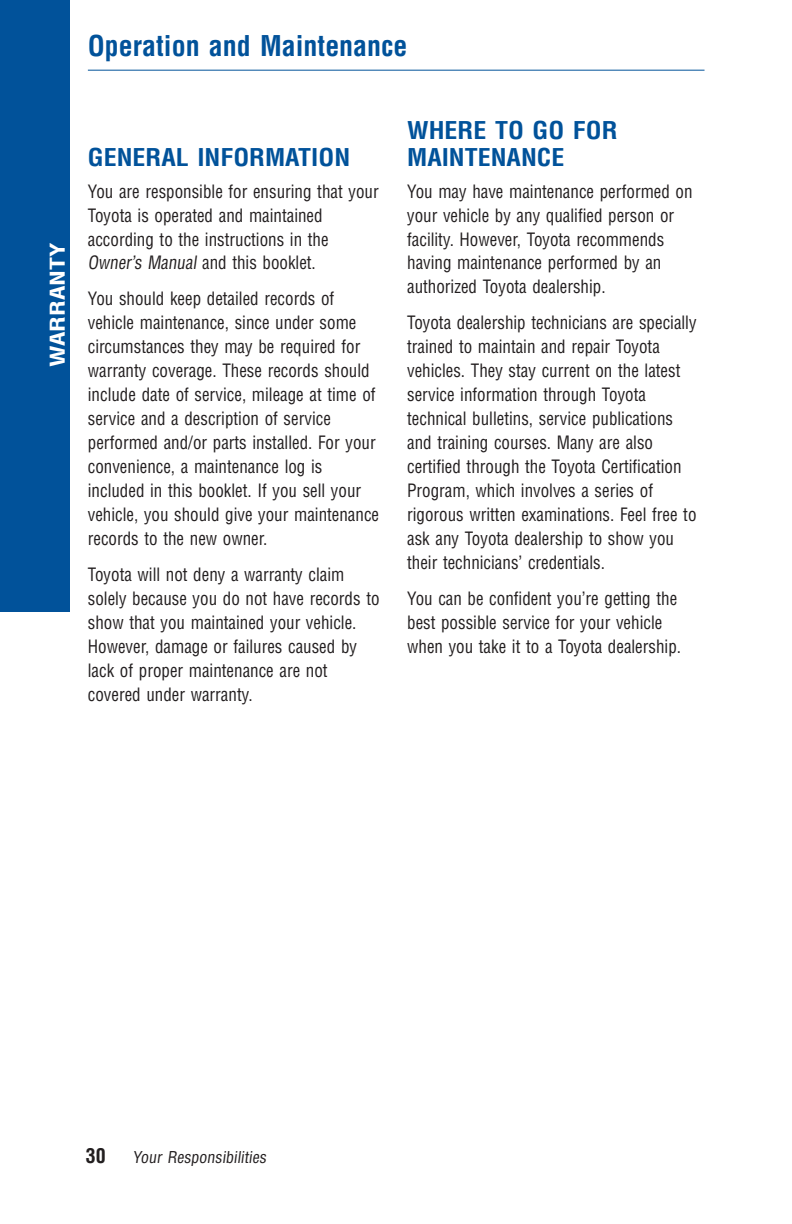
<style>
.page{position:relative;width:792px;height:1224px;background:#fff}
.page>*{position:absolute;margin:0;border:0;box-sizing:border-box;transform-origin:0 0}
.t1{font:700 condensed 28px "Helvetica";color:#01529a}
.t2{font:700 condensed 24px/27px "Helvetica";color:#01529a;scale:1.08 1}
.t3{font:700 condensed 20px "Helvetica";color:#fff;scale:1.3 1}
.t4{font:700 condensed 20px "Helvetica";color:#231f20}
.t5{font:condensed 18px/24px "Helvetica";color:#231f20;scale:.95 1}
.t6{font:condensed 16px "Helvetica";color:#231f20}
</style>
<div class="page">
<div style="left:0;top:0;width:70px;height:611px;background:#01529a"></div>
<hr style="left:88px;top:70px;width:617px;height:1px;background:#01529a">
<h1 class="t1" style="left:88px;top:35px;width:321px">Operation and Maintenance</h1>
<p class="t3" style="left:50px;top:367px;width:98px;rotate:-90deg">WARRANTY</p>
<h2 class="t2" style="left:88px;top:146px;width:244px">GENERAL INFORMATION</h2>
<p class="t5" style="left:88px;top:181px;width:308px">You are responsible for ensuring that your Toyota is operated and maintained according to the instructions in the Owner’s Manual and this booklet.</p>
<p class="t5" style="left:88px;top:288px;width:308px">You should keep detailed records of vehicle maintenance, since under some circumstances they may be required for warranty coverage. These records should include date of service, mileage at time of service and a description of service performed and/or parts installed. For your convenience, a maintenance log is included in this booklet. If you sell your vehicle, you should give your maintenance records to the new owner.</p>
<p class="t5" style="left:88px;top:564px;width:309px">Toyota will not deny a warranty claim solely because you do not have records to show that you maintained your vehicle.<br>However, damage or failures caused by lack of proper maintenance are not covered under warranty.</p>
<h2 class="t2" style="left:407px;top:119px;width:196px">WHERE TO GO FOR<br>MAINTENANCE</h2>
<p class="t5" style="left:407px;top:181px;width:302px">You may have maintenance performed on your vehicle by any qualified person or facility. However, Toyota recommends having maintenance performed by an authorized Toyota dealership.</p>
<p class="t5" style="left:407px;top:312px;width:306px">Toyota dealership technicians are specially trained to maintain and repair Toyota vehicles. They stay current on the latest service information through Toyota technical bulletins, service publications and training courses. Many are also certified through the Toyota Certification Program, which involves a series of rigorous written examinations. Feel free to ask any Toyota dealership to show you their technicians’ credentials.</p>
<p class="t5" style="left:407px;top:588px;width:290px">You can be confident you’re getting the best possible service for your vehicle when you take it to a Toyota dealership.</p>
<p class="t4" style="left:86px;top:1148px;width:21px">30</p>
<p class="t6" style="left:132px;top:1151px;width:137px">Your Responsibilities</p>
</div>
